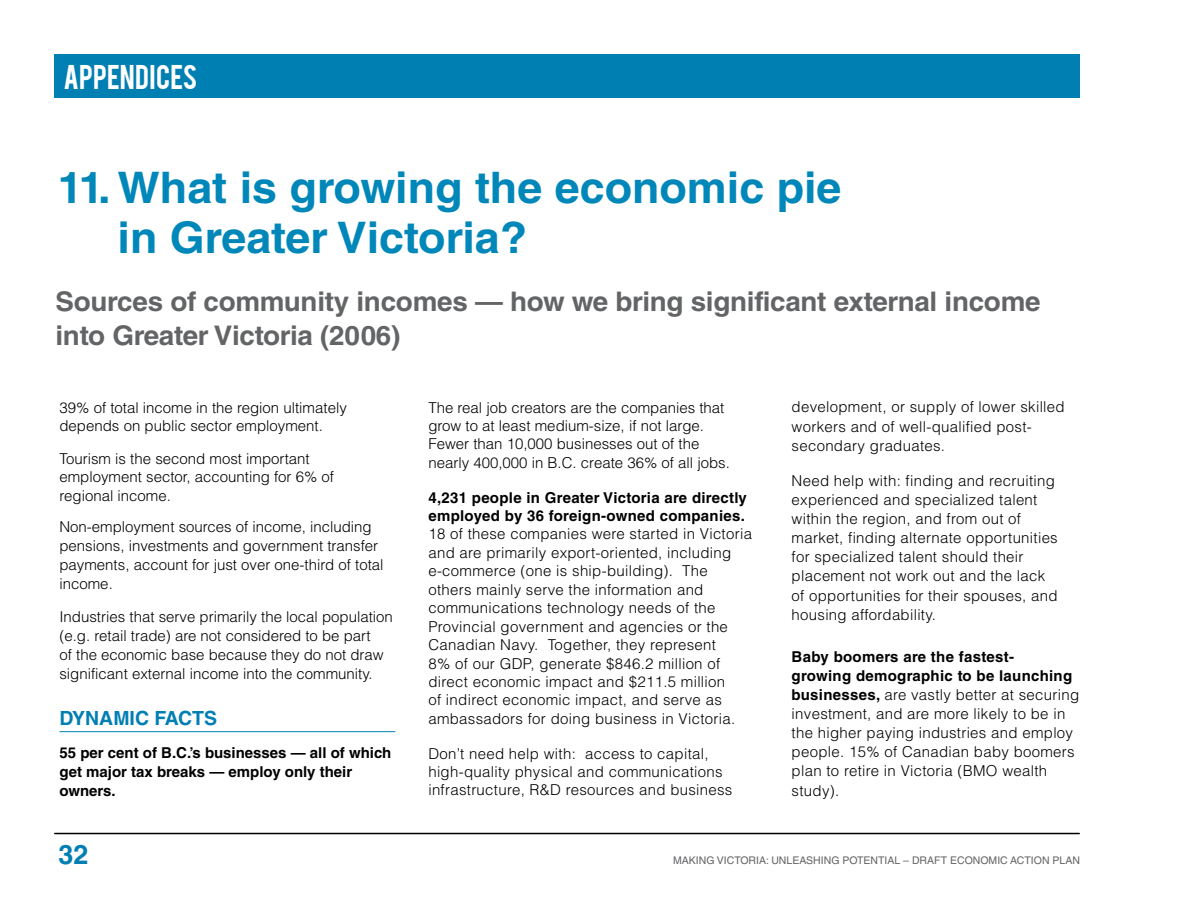
<style>
.page{position:relative;width:1188px;height:918px;background:#fff}
.page>*{position:absolute;margin:0;border:0;box-sizing:border-box;transform-origin:0 0}
.t1{font:700 43.5px/49.5px "Helvetica LT Std";color:#0087b9}
.t2{font:700 27px/34.5px "Helvetica LT Std";letter-spacing:-.01em;color:#636466}
.t3{font:27px "Bebas";letter-spacing:.005em;color:#fff}
.t4{font:700 27px "Helvetica LT Std";color:#007fb3}
.t5{font:700 19.5px "Helvetica LT Std";color:#007fb3}
.t6{font:300 15px/19px "Helvetica LT Std";letter-spacing:.02em;color:#000}
.t7{font:300 15px/18.9px "Helvetica LT Std";color:#000}
.t8{font:700 15px/18.9px "Helvetica LT Std";color:#000}
.t9{font:700 15px/18.5px "Helvetica LT Std";letter-spacing:.02em;color:#000}
.t10{font:10.5px "Helvetica LT Std";color:#636466}
.s1{font-weight:700}
</style>
<div class="page">
<hr style="left:55px;top:833px;width:1024px;height:1px;background:#000">
<div style="left:54px;top:54px;width:1026px;height:43px;background:#007fb3"></div>
<hr style="left:59px;top:731px;width:336px;height:1px;background:#007fb3">
<h2 class="t3" style="left:63px;top:57px;width:135px">APPENDICES</h2>
<h1 class="t1" style="left:118px;top:162px;width:726px;text-indent:-60px">11. What is growing the economic pie in Greater Victoria?</h1>
<h2 class="t2" style="left:56px;top:284px;width:987px">Sources of community incomes — how we bring significant external income into Greater Victoria (2006)</h2>
<p class="t7" style="left:59px;top:398px;width:289px">39% of total income in the region ultimately depends on public sector employment.</p>
<p class="t7" style="left:59px;top:449px;width:276px">Tourism is the second most important employment sector, accounting for 6% of regional income.</p>
<p class="t7" style="left:59px;top:517px;width:326px">Non-employment sources of income, including pensions, investments and government transfer payments, account for just over one-third of total income.</p>
<p class="t7" style="left:59px;top:607px;width:335px">Industries that serve primarily the local population (e. g. retail trade) are not considered to be part<br>of the economic base because they do not draw significant external income into the community.</p>
<h3 class="t5" style="left:59px;top:707px;width:159px">DYNAMIC FACTS</h3>
<p class="t8" style="left:59px;top:743px;width:333px">55 per cent of B.C.’s businesses — all of which get major tax breaks — employ only their owners.</p>
<p class="t7" style="left:428px;top:398px;width:300px;line-height:18.5px">The real job creators are the companies that grow to at least medium-size, if not large.<br>Fewer than 10,000 businesses out of the nearly 400,000 in B. C. create 36% of all jobs.</p>
<p class="t9" style="left:428px;top:488px;width:320px">4,231 people in Greater Victoria are directly employed by 36 foreign-owned companies.</p>
<p class="t6" style="left:428px;top:525px;width:325px;line-height:18.5px">18 of these companies were started in Victoria and are primarily export-oriented, including e-commerce (one is ship-building). The others mainly serve the information and communications technology needs of the Provincial government and agencies or the Canadian Navy. Together, they represent<br>8% of our GDP, generate $846. 2 million of direct economic impact and $211.5 million<br>of indirect economic impact, and serve as ambassadors for doing business in Victoria.</p>
<p class="t6" style="left:428px;top:744px;width:306px;line-height:18.5px">Don’t need help with: access to capital, high-quality physical and communications infrastructure, R&amp;D resources and business</p>
<p class="t6" style="left:792px;top:397px;width:275px">development, or supply of lower skilled workers and of well-qualified post&shy;secondary graduates.</p>
<p class="t6" style="left:792px;top:471px;width:268px">Need help with: finding and recruiting experienced and specialized talent within the region, and from out of market, finding alternate opportunities for specialized talent should their placement not work out and the lack of opportunities for their spouses, and housing affordability.</p>
<p class="t6" style="left:792px;top:647px;width:289px"><span class="s1">Baby boomers are the fastest-<br>growing demographic to be launching businesses,</span> are vastly better at securing investment, and are more likely to be in the higher paying industries and employ people. 15% of Canadian baby boomers plan to retire in Victoria (BMO wealth study).</p>
<h2 class="t4" style="left:58px;top:838px;width:32px">32</h2>
<p class="t10" style="left:673px;top:854px;width:408px">MAKING VICTORIA: UNLEASHING POTENTIAL – DRAFT ECONOMIC ACTION PLAN</p>
</div>
